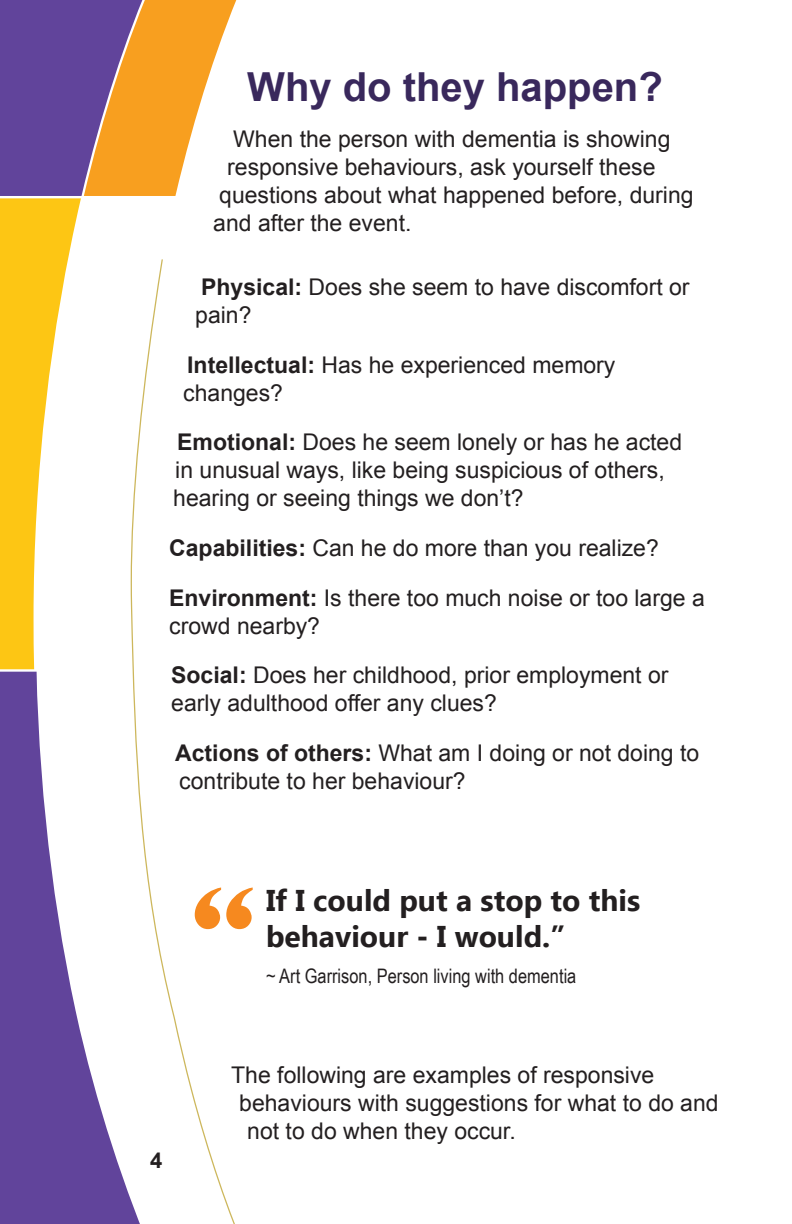
<style>
.page{position:relative;width:792px;height:1224px;background:#fff}
.page>*{position:absolute;margin:0;border:0;box-sizing:border-box;transform-origin:0 0}
.t1{font:700 144px "Perpetua Titling";color:#f6891f}
.t2{font:700 40px "Arial";color:#39285c}
.t3{font:700 30px/36px "Ebrima";color:#231f20}
.t4{font:23px/28px "Arial";color:#231f20}
.t5{font:700 22px "Arial";color:#231f20}
.t6{font:20px "Arial Narrow";color:#231f20}
.s1{font-weight:700}
</style>
<div class="page">
<div style="left:0;top:672px;width:36px;height:552px;background:#61449b"></div>
<svg style="left:0;top:0;width:237px;height:669px;background:#c79560"></svg>
<svg style="left:36px;top:198px;width:201px;height:1026px"></svg>
<svg style="left:131px;top:259px;width:106px;height:965px"></svg>
<h2 class="t2" style="left:247px;top:72px;width:417px">Why do they happen?</h2>
<p class="t4" style="left:233px;top:127px;width:439px">When the person with dementia is showing</p>
<p class="t4" style="left:227px;top:155px;width:430px">responsive behaviours, ask yourself these</p>
<p class="t4" style="left:219px;top:183px;width:476px">questions about what happened before, during</p>
<p class="t4" style="left:213px;top:211px;width:200px">and after the event.</p>
<p class="t4" style="left:195px;top:275px;width:496px"><span class="s1">Physical:</span> Does she seem to have discomfort or pain?</p>
<p class="t4" style="left:183px;top:353px;width:434px"><span class="s1">Intellectual:</span> Has he experienced memory changes?</p>
<p class="t4" style="left:173px;top:430px;width:510px"><span class="s1">Emotional:</span> Does he seem lonely or has he acted in unusual ways, like being suspicious of others, hearing or seeing things we don’t?</p>
<p class="t4" style="left:169px;top:525px;width:537px;line-height:49.6px"><span class="s1">Capabilities:</span> Can he do more than you realize?<br><span class="s1">Environment:</span> Is there too much noise or too large a</p>
<p class="t4" style="left:169px;top:603px;width:501px;line-height:49.6px">crowd nearby?<br><span class="s1">Social:</span> Does her childhood, prior employment or</p>
<p class="t4" style="left:171px;top:680px;width:530px;line-height:49.6px">early adulthood offer any clues?<br><span class="s1">Actions of others:</span> What am I doing or not doing to</p>
<p class="t4" style="left:179px;top:769px;width:288px">contribute to her behaviour?</p>
<p class="t5" style="left:150px;top:1152px;width:14px">4</p>
<h1 class="t1" style="left:191px;top:858px;width:67px">“</h1>
<h3 class="t3" style="left:266px;top:885px;width:376px">If I could put a stop to this behaviour - I would.”</h3>
<p class="t6" style="left:266px;top:968px;width:312px">~ Art Garrison, Person living with dementia</p>
<p class="t4" style="left:231px;top:1063px;width:425px">The following are examples of responsive</p>
<p class="t4" style="left:239px;top:1091px;width:481px">behaviours with suggestions for what to do and</p>
<p class="t4" style="left:247px;top:1119px;width:270px">not to do when they occur.</p>
</div>
